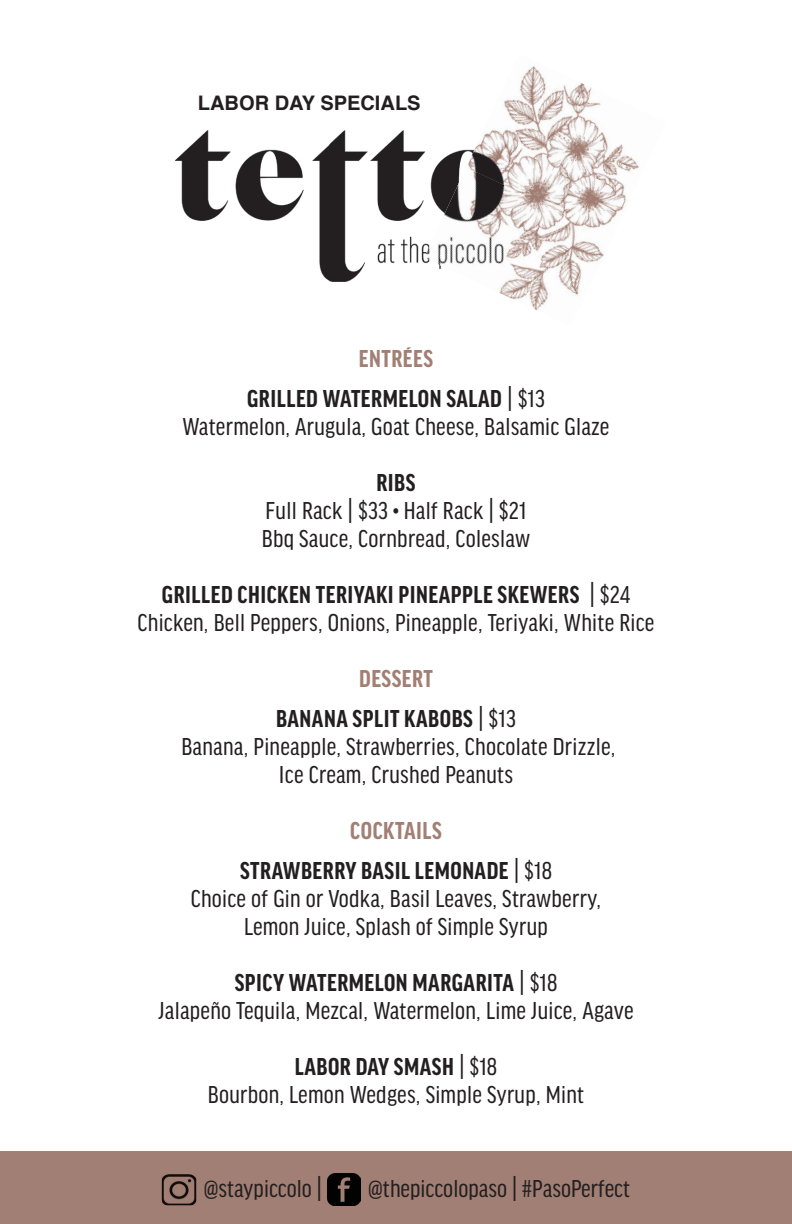
<style>
.page{position:relative;width:792px;height:1224px;background:#fff}
.page>*{position:absolute;margin:0;border:0;box-sizing:border-box;transform-origin:0 0}
.t1{font:condensed 26px/28px "Good Headline Pro";letter-spacing:.01em;color:#231f20;text-align:center}
.t2{font:700 condensed 26px "Good Headline Pro";letter-spacing:.02em;color:#231f20}
.t3{font:700 condensed 26px "Good Headline Pro";letter-spacing:.02em;color:#a27f74}
.t4{font:700 20px "Helvetica";color:#231f20}
.s1{font-weight:700}
.s2{font-weight:400}
</style>
<div class="page">
<div style="left:0;top:1152px;width:792px;height:72px;background:#a27f74"></div>
<img style="left:162px;top:1174px;width:34px;height:31px">
<img style="left:328px;top:1174px;width:32px;height:32px">
<img style="left:504px;top:66px;width:40px;height:61px">
<img style="left:494px;top:127px;width:50px;height:173px">
<img style="left:544px;top:80px;width:79px;height:70px">
<img style="left:522px;top:150px;width:117px;height:160px">
<img style="left:175px;top:130px;width:291px;height:152px">
<img style="left:424px;top:167px;width:80px;height:115px">
<img style="left:466px;top:130px;width:38px;height:55px">
<p class="t4" style="left:198px;top:91px;width:224px">LABOR DAY SPECIALS</p>
<p class="t3" style="left:359px;top:346px;width:76px">ENTRÉES</p>
<p class="t1" style="left:183px;top:384px;width:428px"><span class="s1">GRILLED WATERMELON SALAD</span> | $13<br>Watermelon, Arugula, Goat Cheese, Balsamic Glaze</p>
<p class="t2" style="left:376px;top:470px;width:41px">RIBS</p>
<p class="t1" style="left:266px;top:496px;width:262px">Full Rack | $33 • Half Rack | $21</p>
<p class="t1" style="left:262px;top:524px;width:270px">Bbq Sauce, Cornbread, Coleslaw</p>
<p class="t2" style="left:162px;top:582px;width:470px">GRILLED CHICKEN TERIYAKI PINEAPPLE SKEWERS <span class="s2">| $24</span></p>
<p class="t1" style="left:138px;top:608px;width:518px">Chicken, Bell Peppers, Onions, Pineapple, Teriyaki, White Rice</p>
<p class="t3" style="left:359px;top:666px;width:75px">DESSERT</p>
<p class="t2" style="left:276px;top:706px;width:241px">BANANA SPLIT KABOBS <span class="s2">| $13</span></p>
<p class="t1" style="left:181px;top:732px;width:436px">Banana, Pineapple, Strawberries, Chocolate Drizzle,<br>Ice Cream, Crushed Peanuts</p>
<p class="t3" style="left:350px;top:818px;width:93px">COCKTAILS</p>
<p class="t2" style="left:240px;top:858px;width:313px">STRAWBERRY BASIL LEMONADE <span class="s2">| $18</span></p>
<p class="t1" style="left:191px;top:884px;width:412px">Choice of Gin or Vodka, Basil Leaves, Strawberry,<br>Lemon Juice, Splash of Simple Syrup</p>
<p class="t2" style="left:235px;top:970px;width:324px">SPICY WATERMELON MARGARITA <span class="s2">| $18</span></p>
<p class="t1" style="left:158px;top:996px;width:477px">Jalapeño Tequila, Mezcal, Watermelon, Lime Juice, Agave</p>
<p class="t2" style="left:295px;top:1054px;width:204px">LABOR DAY SMASH <span class="s2">| $18</span></p>
<p class="t1" style="left:208px;top:1080px;width:378px">Bourbon, Lemon Wedges, Simple Syrup, Mint</p>
<p class="t1" style="left:204px;top:1175px;width:120px">@staypiccolo |</p>
<p class="t1" style="left:368px;top:1175px;width:263px">@thepiccolopaso | #PasoPerfect</p>
</div>
